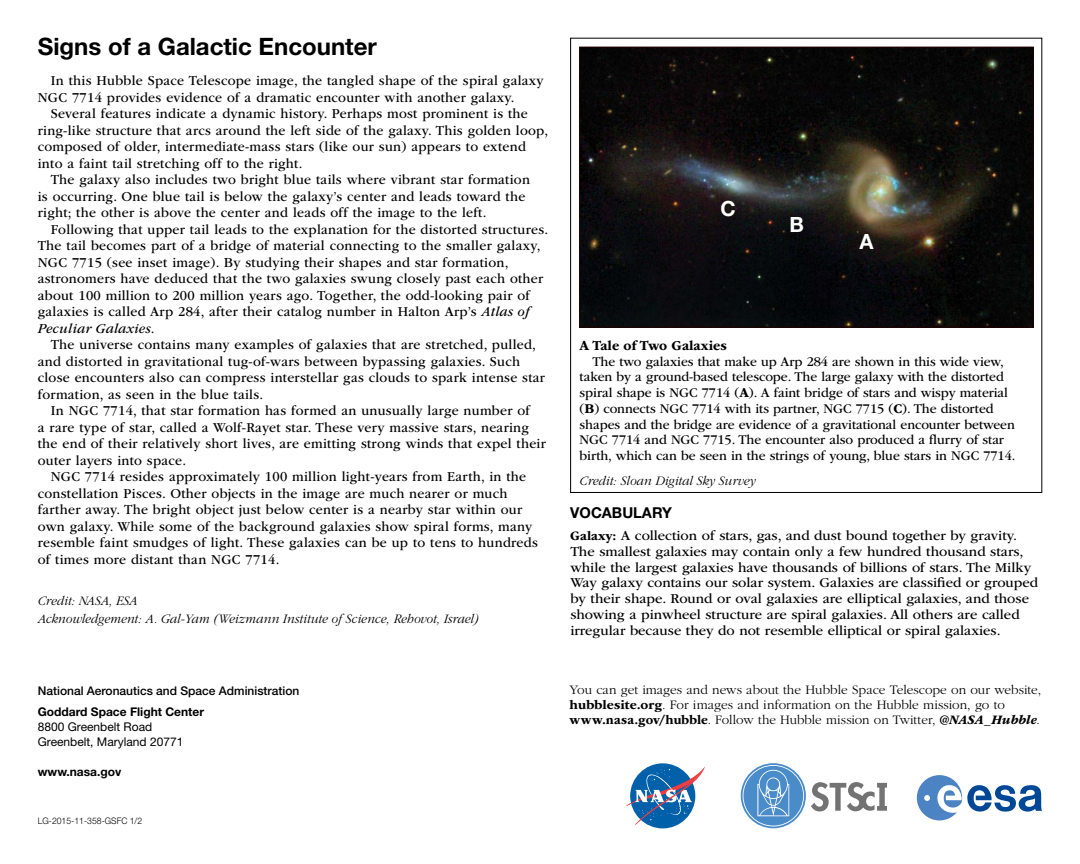
<style>
.page{position:relative;width:1080px;height:864px;background:#fff}
.page>*{position:absolute;margin:0;border:0;box-sizing:border-box;transform-origin:0 0}
.t1{font:700 24px "Helvetica Neue LT Std";color:#000}
.t2{font:700 21px "Helvetica Neue LT Std";color:#fff}
.t3{font:700 15px "Helvetica Neue LT Std";color:#000}
.t4{font:14.25px/16.5px "ITC Garamond Std";letter-spacing:.02em;color:#000;scale:.96 1}
.t5{font:14.25px/15.8px "ITC Garamond Std";color:#000}
.t6{font:700 14.25px "ITC Garamond Std";color:#000;scale:.96 1}
.t7{font:13.8px/15.8px "ITC Garamond Std";letter-spacing:-.005em;color:#000}
.t8{font:300 13.5px/15px "ITC Garamond Std";color:#000}
.t9{font:italic 300 13.5px/18px "ITC Garamond Std";color:#000;scale:.96 1}
.t10{font:500 12px "Helvetica Neue LT Std";color:#000}
.t11{font:12px/15px "Helvetica Neue LT Std";color:#000}
.t12{font:700 12px "Helvetica Neue LT Std";color:#000}
.t13{font:300 9px "Helvetica Neue LT Std";color:#000;scale:.96 1}
.s1{font-style:italic}
.s2{font-weight:700}
.s3{font-weight:700;font-size:13.5px}
.s4{font-weight:700;font-style:italic}
</style>
<div class="page">
<img style="left:581px;top:49px;width:451px;height:276px">
<div style="left:579px;top:47px;width:455px;height:280px;border:1px solid #230000"></div>
<svg style="left:630px;top:763px;width:65px;height:65px"></svg>
<svg style="left:626px;top:766px;width:79px;height:60px"></svg>
<svg style="left:811px;top:782px;width:76px;height:29px"></svg>
<svg style="left:741px;top:763px;width:65px;height:65px"></svg>
<svg style="left:743px;top:765px;width:61px;height:62px;background:#7cabd8"></svg>
<svg style="left:917px;top:775px;width:125px;height:45px"></svg>
<h1 class="t1" style="left:38px;top:32px;width:341px">Signs of a Galactic Encounter</h1>
<p class="t4" style="left:38px;top:73px;width:528px;text-indent:13px">In this Hubble Space Telescope image, the tangled shape of the spiral galaxy<br>NGC 7714 provides evidence of a dramatic encounter with another galaxy.</p>
<p class="t4" style="left:38px;top:106px;width:533px;text-indent:13px">Several features indicate a dynamic history. Perhaps most prominent is the ring-like structure that arcs around the left side of the galaxy. This golden loop, composed of older, intermediate-mass stars (like our sun) appears to extend into a faint tail stretching off to the right.</p>
<p class="t4" style="left:38px;top:172px;width:514px;text-indent:13px">The galaxy also includes two bright blue tails where vibrant star formation is occurring. One blue tail is below the galaxy’s center and leads toward the right; the other is above the center and leads off the image to the left.</p>
<p class="t4" style="left:38px;top:221px;width:533px;text-indent:13px">Following that upper tail leads to the explanation for the distorted structures.<br>The tail becomes part of a bridge of material connecting to the smaller galaxy, NGC 7715 (see inset image). By studying their shapes and star formation, astronomers have deduced that the two galaxies swung closely past each other about 100 million to 200 million years ago. Together, the odd-looking pair of galaxies is called Arp 284, after their catalog number in Halton Arp’s <span class="s1">Atlas of Peculiar Galaxies</span>.</p>
<p class="t4" style="left:38px;top:337px;width:530px;text-indent:13px">The universe contains many examples of galaxies that are stretched, pulled, and distorted in gravitational tug-of-wars between bypassing galaxies. Such close encounters also can compress interstellar gas clouds to spark intense star formation, as seen in the blue tails.</p>
<p class="t4" style="left:38px;top:403px;width:531px;text-indent:13px">In NGC 7714, that star formation has formed an unusually large number of<br>a rare type of star, called a Wolf-Rayet star. These very massive stars, nearing the end of their relatively short lives, are emitting strong winds that expel their outer layers into space.</p>
<p class="t4" style="left:38px;top:469px;width:522px;text-indent:13px">NGC 7714 resides approximately 100 million light-years from Earth, in the constellation Pisces. Other objects in the image are much nearer or much farther away. The bright object just below center is a nearby star within our own galaxy. While some of the background galaxies show spiral forms, many resemble faint smudges of light. These galaxies can be up to tens to hundreds of times more distant than NGC 7714.</p>
<p class="t9" style="left:38px;top:592px;width:461px">Credit: NASA, ESA<br>Acknowledgement: A. Gal-Yam (Weizmann Institute of Science, Rehovot, Israel)</p>
<p class="t10" style="left:38px;top:684px;width:263px">National Aeronautics and Space Administration</p>
<p class="t12" style="left:38px;top:705px;width:168px">Goddard Space Flight Center</p>
<p class="t11" style="left:38px;top:719px;width:147px">8800 Greenbelt Road<br>Greenbelt, Maryland 20771</p>
<p class="t12" style="left:38px;top:765px;width:85px">www.nasa.gov</p>
<p class="t13" style="left:38px;top:815px;width:110px">LG-2015-11-358-GSFC 1/2</p>
<h2 class="t2" style="left:720px;top:196px;width:17px">C</h2>
<h2 class="t2" style="left:789px;top:212px;width:16px">B</h2>
<h2 class="t2" style="left:860px;top:228px;width:16px">A</h2>
<p class="t6" style="left:580px;top:337px;width:155px">A Tale of Two Galaxies</p>
<p class="t7" style="left:580px;top:354px;width:437px;text-indent:13px">The two galaxies that make up Arp 284 are shown in this wide view, taken by a ground-based telescope. The large galaxy with the distorted spiral shape is NGC 7714 (<span class="s2">A</span>). A faint bridge of stars and wispy material (<span class="s2">B</span>) connects NGC 7714 with its partner, NGC 7715 (<span class="s2">C</span>). The distorted shapes and the bridge are evidence of a gravitational encounter between NGC 7714 and NGC 7715. The encounter also produced a flurry of star birth, which can be seen in the strings of young, blue stars in NGC 7714.</p>
<p class="t9" style="left:580px;top:472px;width:185px">Credit: Sloan Digital Sky Survey</p>
<p class="t3" style="left:570px;top:504px;width:103px">VOCABULARY</p>
<p class="t5" style="left:570px;top:528px;width:469px"><span class="s3">Galaxy:</span> A collection of stars, gas, and dust bound together by gravity.<br>The smallest galaxies may contain only a few hundred thousand stars, while the largest galaxies have thousands of billions of stars. The Milky Way galaxy contains our solar system. Galaxies are classified or grouped by their shape. Round or oval galaxies are elliptical galaxies, and those showing a pinwheel structure are spiral galaxies. All others are called irregular because they do not resemble elliptical or spiral galaxies.</p>
<p class="t8" style="left:570px;top:682px;width:473px">You can get images and news about the Hubble Space Telescope on our website, <span class="s2">hubblesite.org</span>. For images and information on the Hubble mission, go to <span class="s2">www.nasa.gov/hubble</span>. Follow the Hubble mission on Twitter, <span class="s4">@NASA_Hubble</span>.</p>
</div>
